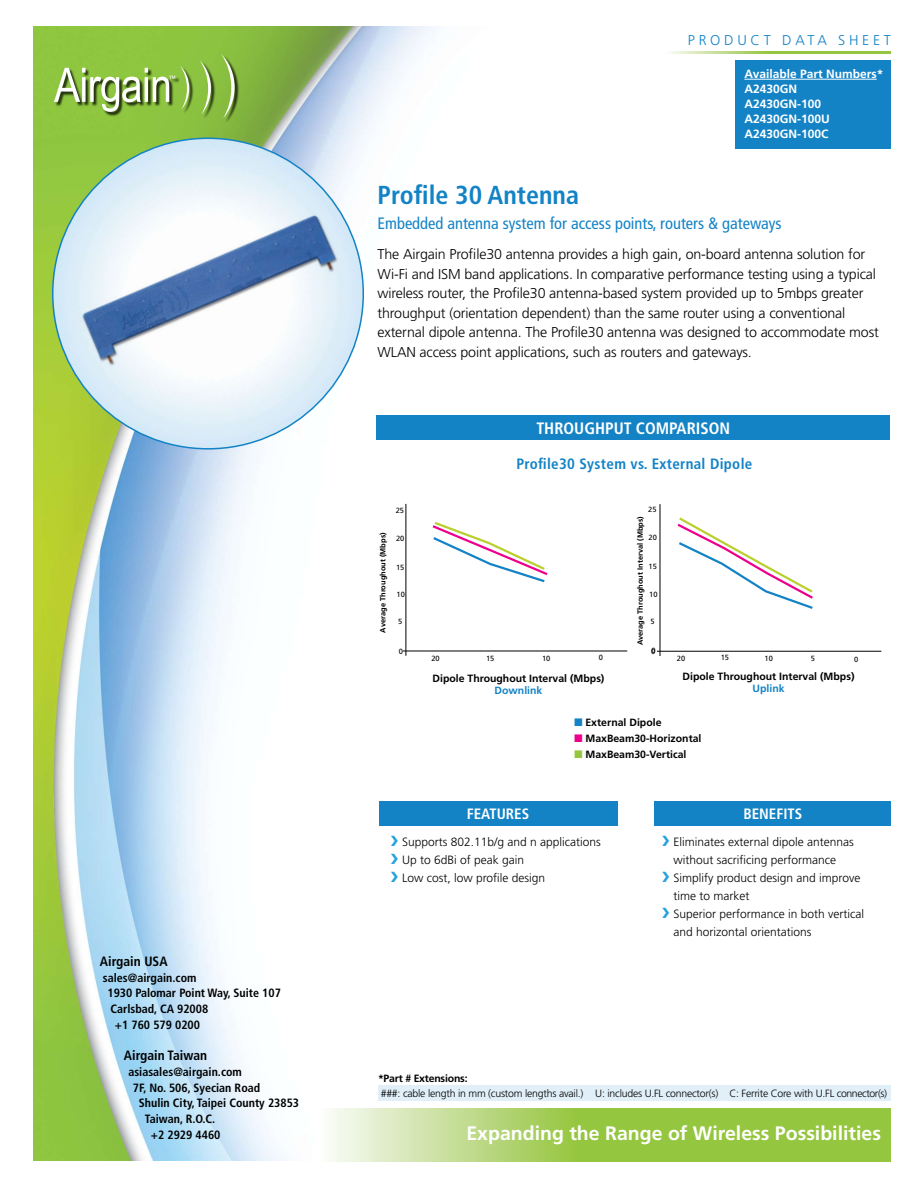
<style>
.page{position:relative;width:918px;height:1188px;background:#fff}
.page>*{position:absolute;margin:0;border:0;box-sizing:border-box;transform-origin:0 0}
.t1{font:700 condensed 25.95px "Frutiger";color:#1383c6}
.t2{font:700 19.5px "Frutiger";color:#fff}
.t3{font:condensed 16.5px "Frutiger";color:#1383c6}
.t4{font:700 condensed 16.5px "Frutiger";color:#fff}
.t5{font:700 condensed 15px "Frutiger";letter-spacing:.02em;color:#1383c6}
.t6{font:700 condensed 15px "Frutiger";color:#fff}
.t7{font:300 14.25px/19.5px "Frutiger";letter-spacing:-.01em;color:#000}
.t8{font:300 14.25px "Frutiger";letter-spacing:.26em;color:#1383c6}
.t9{font:700 condensed 13.5px "Frutiger";color:#000}
.t10{font:300 12px/18px "Frutiger";color:#000}
.t11{font:700 condensed 12px "Frutiger";color:#000}
.t12{font:700 12px/15px "Frutiger";color:#fff}
.t13{font:700 10.5px/15.8px "Frutiger";color:#000}
.t14{font:300 10.5px "Frutiger";letter-spacing:-.02em;color:#000}
.t15{font:700 10.5px "Frutiger";letter-spacing:-.02em;color:#000}
.t16{font:700 10.5px "Frutiger";color:#1383c6}
.t17{font:700 7.5px "Frutiger";color:#000}
.t18{font:7.5px "Frutiger";color:#000}
.s1{font-family:"Monotype Sorts";font-weight:400;color:#1383c6}
.s2{font-family:"Monotype Sorts";font-weight:400;color:#ec008c}
.s3{font-family:"Monotype Sorts";font-weight:400;color:#95c63f}
</style>
<div class="page">
<img style="left:33px;top:26px;width:651px;height:1134px">
<svg style="left:319px;top:1108px;width:572px;height:53px;background:#acd169"></svg>
<div style="left:735px;top:60px;width:156px;height:88px;background:#1383c6"></div>
<hr style="left:744px;top:79px;width:133px;height:1px;background:#fff">
<svg style="left:665px;top:52px;width:226px;height:2px"></svg>
<div style="left:379px;top:801px;width:238px;height:25px;background:#1383c6"></div>
<div style="left:655px;top:801px;width:236px;height:25px;background:#1383c6"></div>
<img style="left:53px;top:138px;width:310px;height:311px;border-radius:155px">
<div style="left:55px;top:55px;width:184px;height:68px;background:#000;opacity:.75"></div>
<svg style="left:200px;top:60px;width:11px;height:55px"></svg>
<svg style="left:221px;top:54px;width:14px;height:65px"></svg>
<svg style="left:54px;top:66px;width:135px;height:46px"></svg>
<div style="left:376px;top:416px;width:514px;height:24px;background:#1383c6"></div>
<hr style="left:406px;top:504px;width:1px;height:152px;background:#000">
<hr style="left:403px;top:651px;width:224px;height:1px;background:#000">
<hr style="left:660px;top:504px;width:1px;height:152px;background:#000">
<hr style="left:657px;top:651px;width:224px;height:1px;background:#000">
<svg style="left:430px;top:520px;width:120px;height:64px"></svg>
<svg style="left:675px;top:515px;width:138px;height:96px"></svg>
<div style="left:378px;top:1085px;width:513px;height:16px;background:#e1eff8"></div>
<svg style="left:391px;top:836px;width:7px;height:10px"></svg>
<svg style="left:391px;top:854px;width:7px;height:10px"></svg>
<svg style="left:391px;top:872px;width:7px;height:10px"></svg>
<svg style="left:663px;top:836px;width:6px;height:10px"></svg>
<svg style="left:663px;top:872px;width:6px;height:10px"></svg>
<svg style="left:663px;top:908px;width:6px;height:10px"></svg>
<p class="t9" style="left:100px;top:953px;width:69px">Airgain USA</p>
<p class="t11" style="left:103px;top:970px;width:95px">sales@airgain.com</p>
<p class="t11" style="left:107px;top:986px;width:175px">1930 Palomar Point Way, Suite 107</p>
<p class="t11" style="left:110px;top:1002px;width:99px">Carlsbad, CA 92008</p>
<p class="t11" style="left:115px;top:1017px;width:87px">+1 760 579 0200</p>
<p class="t9" style="left:124px;top:1047px;width:85px">Airgain Taiwan</p>
<p class="t11" style="left:128px;top:1065px;width:115px">asiasales@airgain.com</p>
<p class="t11" style="left:133px;top:1080px;width:129px">7F, No. 506, Syecian Road</p>
<p class="t11" style="left:139px;top:1096px;width:162px">Shulin City, Taipei County 23853</p>
<p class="t11" style="left:145px;top:1112px;width:72px">Taiwan, R.O.C.</p>
<p class="t11" style="left:151px;top:1128px;width:71px">+2 2929 4460</p>
<p class="t8" style="left:688px;top:32px;width:205px">PRODUCT DATA SHEET</p>
<p class="t12" style="left:744px;top:66px;width:141px">Available Part Numbers*<br>A2430GN<br>A2430GN-100<br>A2430GN-100U<br>A2430GN-100C</p>
<h1 class="t1" style="left:378px;top:180px;width:203px">Profile 30 Antenna</h1>
<p class="t3" style="left:378px;top:213px;width:406px">Embedded antenna system for access points, routers &amp; gateways</p>
<p class="t7" style="left:378px;top:245px;width:503px">The Airgain Profile30 antenna provides a high gain, on-board antenna solution for Wi-Fi and ISM band applications. In comparative performance testing using a typical wireless router, the Profile30 antenna-based system provided up to 5mbps greater throughput (orientation dependent) than the same router using a conventional external dipole antenna. The Profile30 antenna was designed to accommodate most WLAN access point applications, such as routers and gateways.</p>
<p class="t4" style="left:536px;top:419px;width:195px">THROUGHPUT COMPARISON</p>
<p class="t17" style="left:379px;top:633px;width:102px;rotate:-90deg">Average Throughout (Mbps)</p>
<p class="t18" style="left:396px;top:506px;width:10px">25</p>
<p class="t18" style="left:396px;top:534px;width:10px">20</p>
<p class="t18" style="left:396px;top:563px;width:10px">15</p>
<p class="t18" style="left:397px;top:590px;width:10px">10</p>
<p class="t18" style="left:398px;top:617px;width:6px">5</p>
<p class="t18" style="left:399px;top:647px;width:6px">0</p>
<p class="t5" style="left:516px;top:455px;width:238px">Profile30 System vs. External Dipole</p>
<p class="t18" style="left:648px;top:505px;width:10px">25</p>
<p class="t17" style="left:636px;top:645px;width:131px;rotate:-90deg">Average Throughout Interval (Mbps)</p>
<p class="t18" style="left:649px;top:533px;width:10px">20</p>
<p class="t18" style="left:649px;top:562px;width:10px">15</p>
<p class="t18" style="left:649px;top:590px;width:10px">10</p>
<p class="t18" style="left:651px;top:617px;width:6px">5</p>
<p class="t18" style="left:651px;top:647px;width:6px">0</p>
<p class="t18" style="left:677px;top:654px;width:10px">20</p>
<p class="t18" style="left:721px;top:653px;width:10px">15</p>
<p class="t18" style="left:765px;top:654px;width:10px">10</p>
<p class="t18" style="left:811px;top:654px;width:6px">5</p>
<p class="t18" style="left:431px;top:654px;width:10px">20</p>
<p class="t18" style="left:486px;top:654px;width:10px">15</p>
<p class="t18" style="left:542px;top:654px;width:10px">10</p>
<p class="t18" style="left:599px;top:653px;width:6px">0</p>
<p class="t18" style="left:854px;top:655px;width:6px">0</p>
<p class="t13" style="left:433px;top:670px;width:173px">Dipole Throughout Interval (Mbps)</p>
<p class="t16" style="left:495px;top:685px;width:49px">Downlink</p>
<p class="t13" style="left:683px;top:668px;width:173px">Dipole Throughout Interval (Mbps)</p>
<p class="t16" style="left:753px;top:683px;width:34px">Uplink</p>
<p class="t13" style="left:575px;top:715px;width:129px"><span class="s1">N</span> External Dipole<br><span class="s2">N</span> MaxBeam30-Horizontal<br><span class="s3">N</span> MaxBeam30-Vertical</p>
<p class="t6" style="left:467px;top:805px;width:64px">FEATURES</p>
<p class="t10" style="left:402px;top:833px;width:200px">Supports 802.11b/g and n applications<br>Up to 6dBi of peak gain<br>Low cost, low profile design</p>
<p class="t6" style="left:743px;top:805px;width:60px">BENEFITS</p>
<p class="t10" style="left:674px;top:833px;width:192px">Eliminates external dipole antennas without sacrificing performance<br>Simplify product design and improve time to market<br>Superior performance in both vertical and horizontal orientations</p>
<p class="t15" style="left:378px;top:1072px;width:91px">*Part # Extensions:</p>
<p class="t14" style="left:381px;top:1087px;width:508px">###: cable length in mm (custom lengths avail.) U: includes U.FL connector(s) C: Ferrite Core with U.FL connector(s)</p>
<h2 class="t2" style="left:466px;top:1122px;width:416px">Expanding the Range of Wireless Possibilities</h2>
</div>
